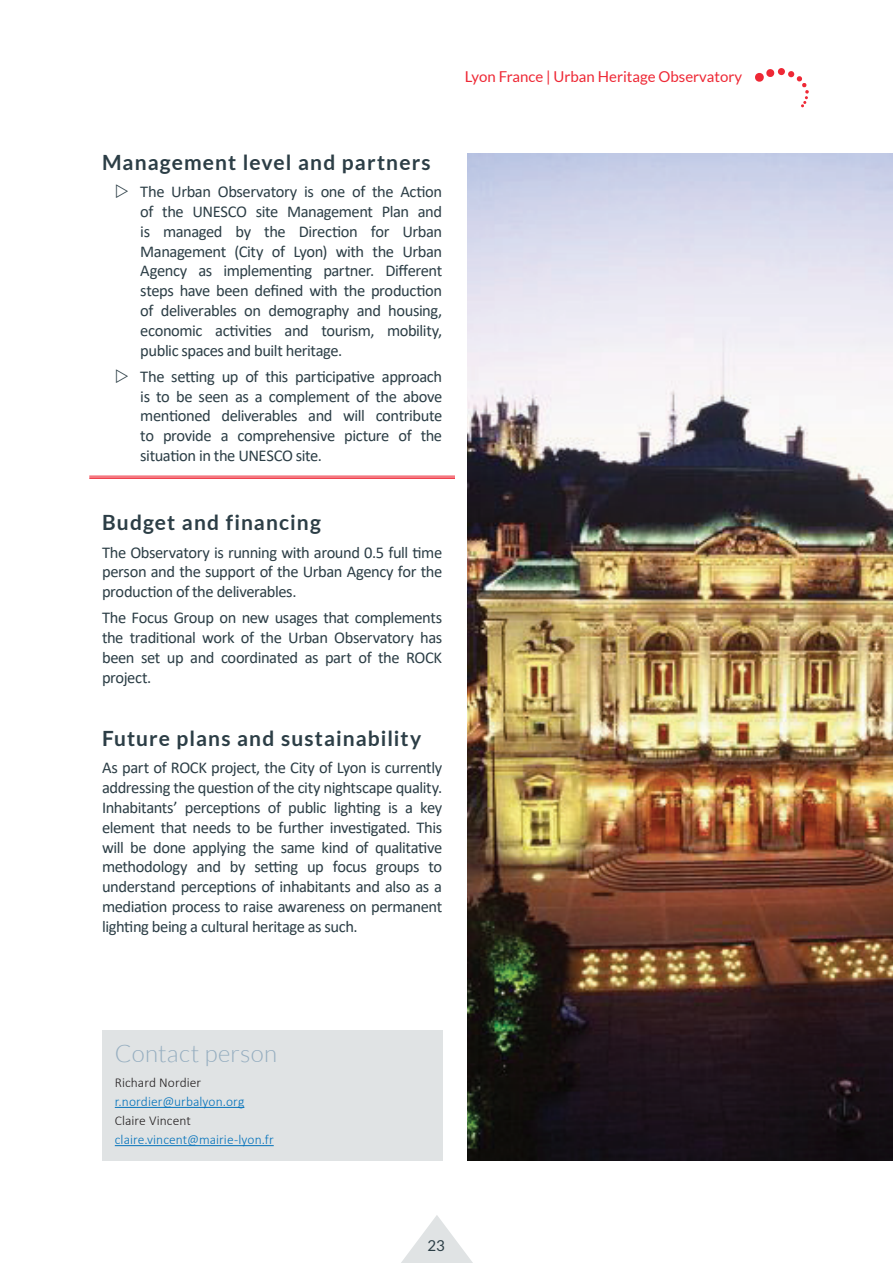
<style>
.page{position:relative;width:893px;height:1263px;background:#fff}
.page>*{position:absolute;margin:0;border:0;box-sizing:border-box;transform-origin:0 0}
.t1{font:300 24px "Lato";letter-spacing:.01em;color:#96aec0}
.t2{font:700 21px "Lato";letter-spacing:.05em;color:#2c3e46}
.t3{font:16.5px/19.8px "Calibri";letter-spacing:-.025em;color:#2c3e46;text-align:justify}
.t4{font:15px "Lato";color:#ee2835}
.t5{font:15px "Lato";color:#2c3e46}
.t6{font:300 13.5px "Calibri";letter-spacing:.005em;color:#0372bb}
.t7{font:300 13.5px "Calibri";letter-spacing:.005em;color:#231f20}
</style>
<div class="page">
<svg style="left:401px;top:1215px;width:72px;height:48px"></svg>
<svg style="left:788px;top:71px;width:21px;height:37px"></svg>
<svg style="left:755px;top:69px;width:20px;height:13px"></svg>
<div style="left:778px;top:68px;width:7px;height:7px;background:#ee2835;border-radius:50%"></div>
<div style="left:102px;top:1030px;width:340px;height:131px;background:#e0e3e4"></div>
<hr style="left:115px;top:1107px;width:129px;height:1px;background:#0372bb">
<hr style="left:115px;top:1145px;width:159px;height:1px;background:#0372bb">
<hr style="left:89px;top:476px;width:366px;height:1px;background:#ee2835">
<hr style="left:89px;top:477px;width:366px;height:2px;background:#ee2835">
<img style="left:468px;top:153px;width:425px;height:1008px">
<p class="t4" style="left:465px;top:68px;width:279px">Lyon France | Urban Heritage Observatory</p>
<p class="t2" style="left:102px;top:150px;width:330px">Management level and partners</p>
<p class="t3" style="left:140px;top:181px;width:303px">The Urban Observatory is one of the Action of the UNESCO site Management Plan and is managed by the Direction for Urban Management (City of Lyon) with the Urban Agency as implementing partner. Different steps have been defined with the production of deliverables on demography and housing, economic activities and tourism, mobility, public spaces and built heritage.</p>
<p class="t3" style="left:140px;top:366px;width:303px">The setting up of this participative approach is to be seen as a complement of the above mentioned deliverables and will contribute to provide a comprehensive picture of the situation in the UNESCO site.</p>
<p class="t2" style="left:102px;top:511px;width:220px">Budget and financing</p>
<p class="t3" style="left:102px;top:542px;width:342px">The Observatory is running with around 0.5 full time person and the support of the Urban Agency for the production of the deliverables.</p>
<p class="t3" style="left:102px;top:608px;width:342px">The Focus Group on new usages that complements the traditional work of the Urban Observatory has been set up and coordinated as part of the ROCK project.</p>
<p class="t2" style="left:102px;top:726px;width:321px">Future plans and sustainability</p>
<p class="t3" style="left:102px;top:758px;width:342px">As part of ROCK project, the City of Lyon is currently addressing the question of the city nightscape quality.<br>Inhabitants’ perceptions of public lighting is a key element that needs to be further investigated. This will be done applying the same kind of qualitative methodology and by setting up focus groups to understand perceptions of inhabitants and also as a mediation process to raise awareness on permanent lighting being a cultural heritage as such.</p>
<h1 class="t1" style="left:115px;top:1040px;width:164px">Contact person</h1>
<p class="t7" style="left:115px;top:1074px;width:88px">Richard Nordier</p>
<p class="t6" style="left:115px;top:1093px;width:131px">r.nordier@urbalyon.org</p>
<p class="t7" style="left:115px;top:1112px;width:78px">Claire Vincent</p>
<p class="t6" style="left:115px;top:1131px;width:160px">claire.vincent@mairie-lyon.fr</p>
<p class="t5" style="left:427px;top:1237px;width:19px">23</p>
</div>
